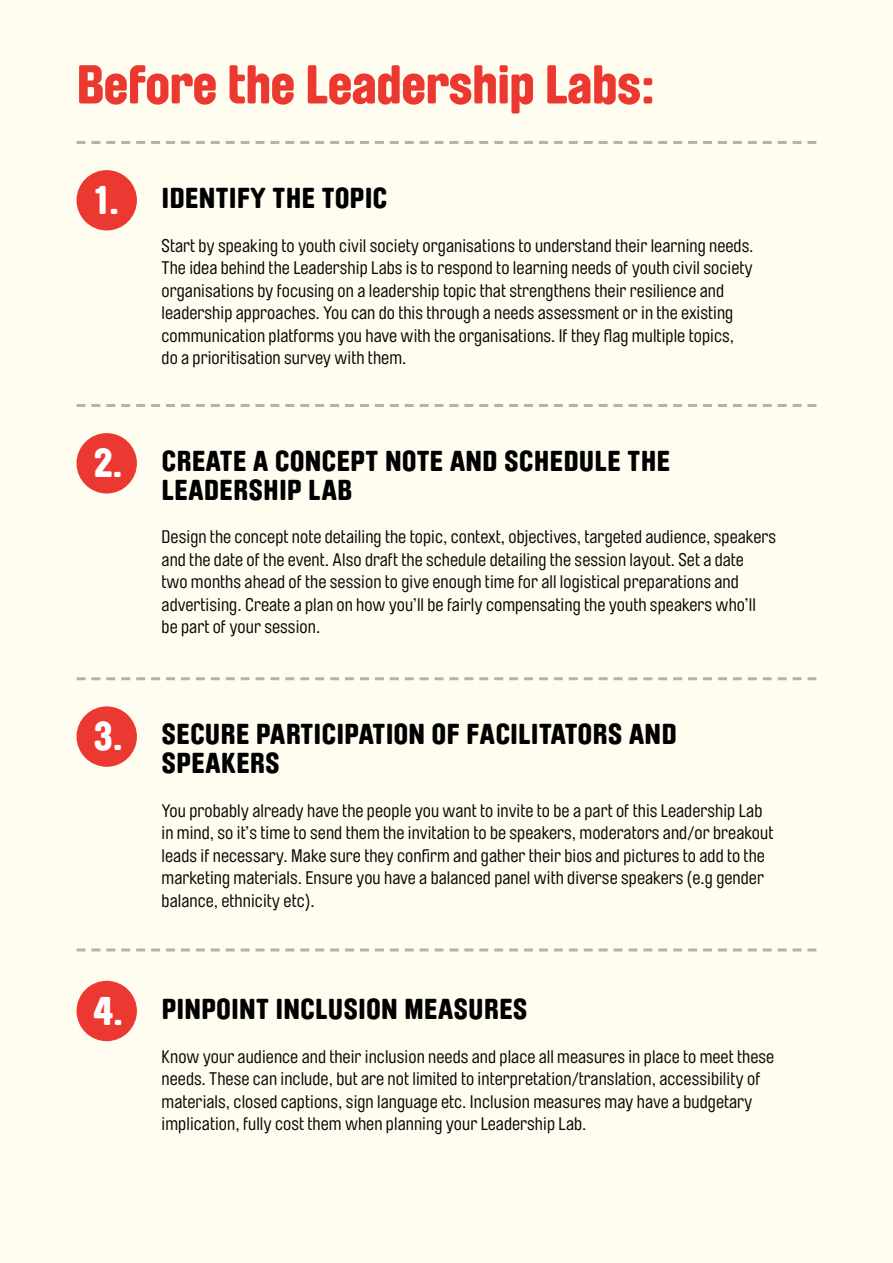
<style>
.page{position:relative;width:893px;height:1263px;background:#fffde9}
.page>*{position:absolute;margin:0;border:0;box-sizing:border-box;transform-origin:0 0}
.Heading_no_backgroun{font:900 54px "Brauer Neue";letter-spacing:-.01em;color:#eb3830}
.Heading{font:900 39.6px "Brauer Neue Std";color:#fff}
.SUB{font:900 28.5px/28.5px "Brauer Neue Std";letter-spacing:.025em;color:#000}
.Body_copy{font:18px/22.5px "Brauer Neue Std";letter-spacing:.005em;color:#0c0806}
</style>
<div class="page">
<div style="left:77px;top:170px;width:60px;height:60px;background:#eb3830;border-radius:50%"></div>
<div style="left:77px;top:433px;width:60px;height:60px;background:#eb3830;border-radius:50%"></div>
<div style="left:77px;top:706px;width:60px;height:61px;background:#eb3830;border-radius:50%"></div>
<div style="left:77px;top:981px;width:60px;height:60px;background:#eb3830;border-radius:50%"></div>
<svg style="left:77px;top:141px;width:739px;height:3px"></svg>
<svg style="left:77px;top:404px;width:739px;height:3px"></svg>
<svg style="left:77px;top:677px;width:739px;height:3px"></svg>
<svg style="left:77px;top:948px;width:739px;height:3px"></svg>
<p class="Heading_no_backgroun" style="left:77px;top:53px;width:580px">Before the Leadership Labs:</p>
<p class="Heading" style="left:94px;top:177px;width:27px">1.</p>
<p class="SUB" style="left:162px;top:184px;width:227px">IDENTIFY THE TOPIC</p>
<p class="Body_copy" style="left:162px;top:235px;width:593px">Start by speaking to youth civil society organisations to understand their learning needs.<br>The idea behind the Leadership Labs is to respond to learning needs of youth civil society organisations by focusing on a leadership topic that strengthens their resilience and leadership approaches. You can do this through a needs assessment or in the existing communication platforms you have with the organisations. If they flag multiple topics, do a prioritisation survey with them.</p>
<p class="Heading" style="left:94px;top:440px;width:31px">2.</p>
<p class="SUB" style="left:162px;top:447px;width:510px">CREATE A CONCEPT NOTE AND SCHEDULE THE<br>LEADERSHIP LAB</p>
<p class="Body_copy" style="left:162px;top:526px;width:616px">Design the concept note detailing the topic, context, objectives, targeted audience, speakers and the date of the event. Also draft the schedule detailing the session layout. Set a date<br>two months ahead of the session to give enough time for all logistical preparations and advertising. Create a plan on how you’ll be fairly compensating the youth speakers who’ll be part of your session.</p>
<p class="Heading" style="left:94px;top:713px;width:31px">3.</p>
<p class="SUB" style="left:162px;top:720px;width:516px">SECURE PARTICIPATION OF FACILITATORS AND<br>SPEAKERS</p>
<p class="Body_copy" style="left:162px;top:799px;width:613px">You probably already have the people you want to invite to be a part of this Leadership Lab in mind, so it’s time to send them the invitation to be speakers, moderators and/or breakout leads if necessary. Make sure they confirm and gather their bios and pictures to add to the marketing materials. Ensure you have a balanced panel with diverse speakers (e.g gender balance, ethnicity etc).</p>
<p class="Heading" style="left:94px;top:987px;width:31px">4.</p>
<p class="SUB" style="left:162px;top:995px;width:367px">PINPOINT INCLUSION MEASURES</p>
<p class="Body_copy" style="left:162px;top:1045px;width:614px">Know your audience and their inclusion needs and place all measures in place to meet these needs. These can include, but are not limited to interpretation/translation, accessibility of materials, closed captions, sign language etc. Inclusion measures may have a budgetary implication, fully cost them when planning your Leadership Lab.</p>
</div>
